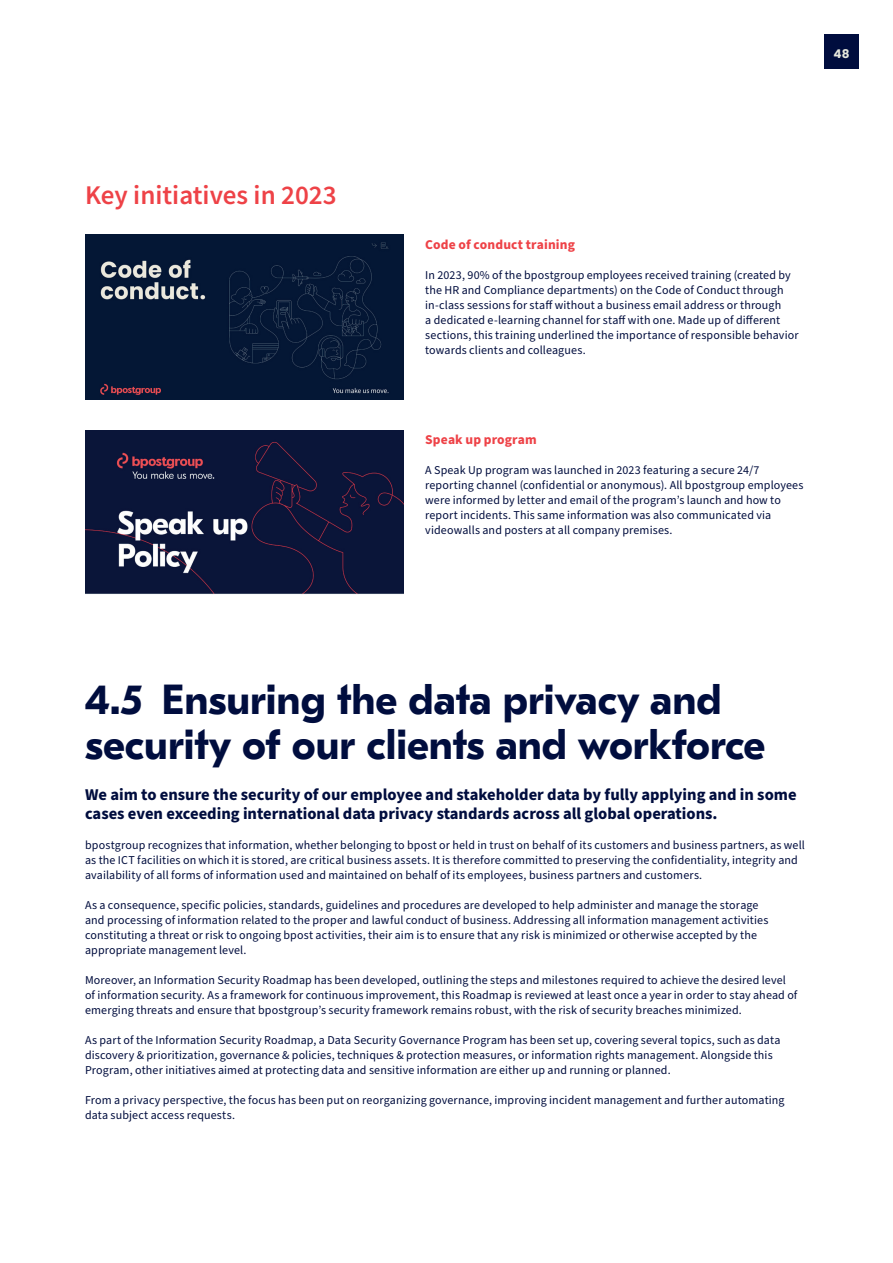
<style>
.page{position:relative;width:893px;height:1263px;background:#fff}
.page>*{position:absolute;margin:0;border:0;box-sizing:border-box;transform-origin:0 0}
.t1{font:700 42px/45px "GT Eesti Pro Text";color:#000d3e}
.t2{font:600 27px "Source Sans Pro";color:#ee4247}
.t3{font:700 16.5px/19.5px "Source Sans Pro";color:#000d3e}
.t4{font:700 13.5px "Source Sans Pro";letter-spacing:.01em;color:#ee4247}
.t5{font:12px/15px "Source Sans Pro";letter-spacing:.01em;color:#000d3e}
.t6{font:700 12px "Poppins";color:#e6e8dd}
</style>
<div class="page">
<div style="left:824px;top:34px;width:34px;height:34px;background:#000d3e"></div>
<img style="left:85px;top:235px;width:319px;height:164px">
<img style="left:85px;top:431px;width:319px;height:163px">
<h2 class="t2" style="left:85px;top:177px;width:253px">Key initiatives in 2023</h2>
<p class="t6" style="left:834px;top:47px;width:17px">48</p>
<p class="t4" style="left:425px;top:235px;width:151px">Code of conduct training</p>
<p class="t5" style="left:425px;top:268px;width:375px">In 2023, 90% of the bpostgroup employees received training (created by the HR and Compliance departments) on the Code of Conduct through in-class sessions for staff without a business email address or through<br>a dedicated e-learning channel for staff with one. Made up of different sections, this training underlined the importance of responsible behavior towards clients and colleagues.</p>
<p class="t4" style="left:425px;top:430px;width:113px">Speak up program</p>
<p class="t5" style="left:425px;top:463px;width:380px">A Speak Up program was launched in 2023 featuring a secure 24/7 reporting channel (confidential or anonymous). All bpostgroup employees were informed by letter and email of the program’s launch and how to report incidents. This same information was also communicated via videowalls and posters at all company premises.</p>
<h1 class="t1" style="left:85px;top:678px;width:682px">4.5 Ensuring the data privacy and security of our clients and workforce</h1>
<h3 class="t3" style="left:85px;top:785px;width:713px">We aim to ensure the security of our employee and stakeholder data by fully applying and in some cases even exceeding international data privacy standards across all global operations.</h3>
<p class="t5" style="left:85px;top:838px;width:721px">bpostgroup recognizes that information, whether belonging to bpost or held in trust on behalf of its customers and business partners, as well as the ICT facilities on which it is stored, are critical business assets. It is therefore committed to preserving the confidentiality, integrity and availability of all forms of information used and maintained on behalf of its employees, business partners and customers.</p>
<p class="t5" style="left:85px;top:898px;width:685px">As a consequence, specific policies, standards, guidelines and procedures are developed to help administer and manage the storage and processing of information related to the proper and lawful conduct of business. Addressing all information management activities constituting a threat or risk to ongoing bpost activities, their aim is to ensure that any risk is minimized or otherwise accepted by the appropriate management level.</p>
<p class="t5" style="left:85px;top:973px;width:714px">Moreover, an Information Security Roadmap has been developed, outlining the steps and milestones required to achieve the desired level of information security. As a framework for continuous improvement, this Roadmap is reviewed at least once a year in order to stay ahead of emerging threats and ensure that bpostgroup’s security framework remains robust, with the risk of security breaches minimized.</p>
<p class="t5" style="left:85px;top:1033px;width:697px">As part of the Information Security Roadmap, a Data Security Governance Program has been set up, covering several topics, such as data discovery &amp; prioritization, governance &amp; policies, techniques &amp; protection measures, or information rights management. Alongside this<br>Program, other initiatives aimed at protecting data and sensitive information are either up and running or planned.</p>
<p class="t5" style="left:85px;top:1093px;width:701px">From a privacy perspective, the focus has been put on reorganizing governance, improving incident management and further automating data subject access requests.</p>
</div>
